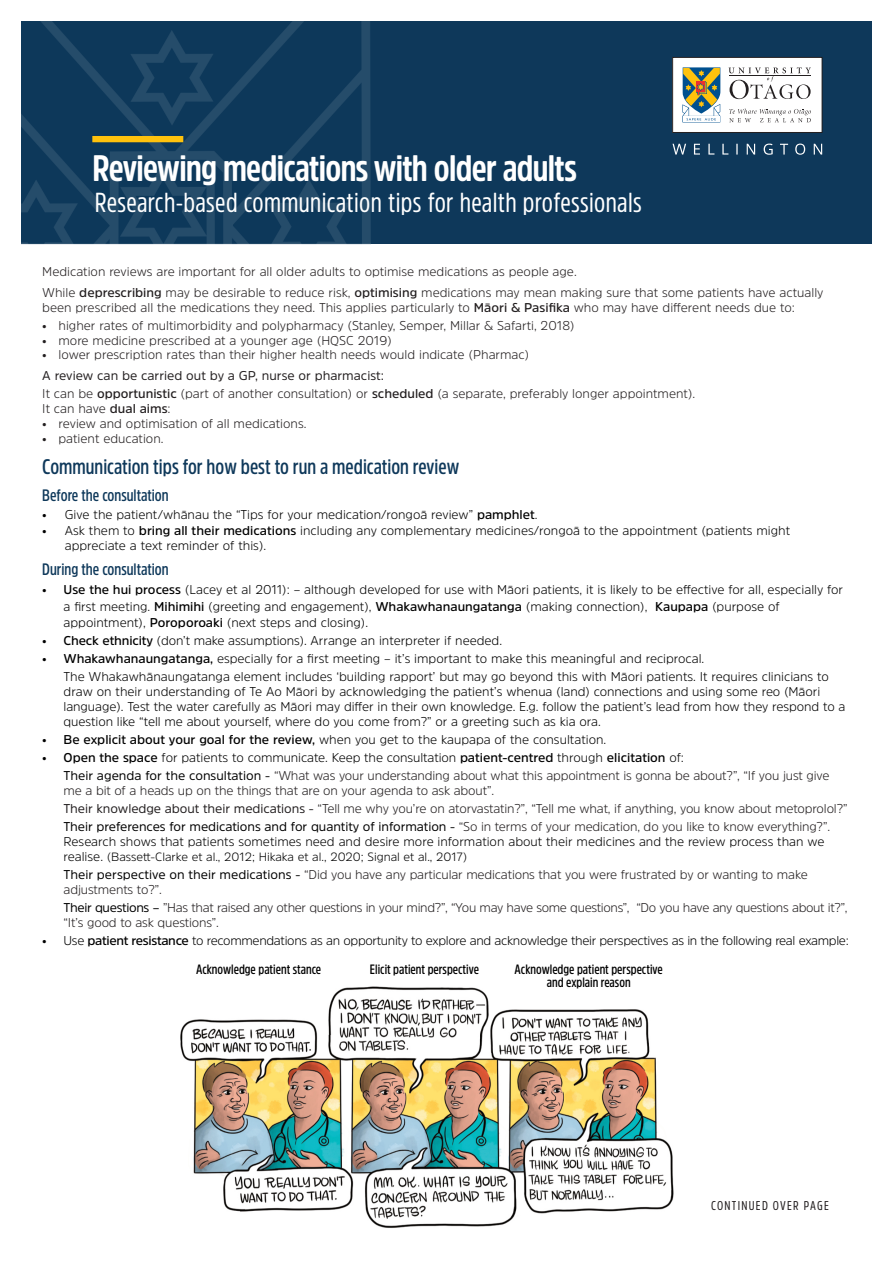
<style>
.page{position:relative;width:893px;height:1263px;background:#fff}
.page>*{position:absolute;margin:0;border:0;box-sizing:border-box;transform-origin:0 0}
.t1{font:700 36.6px "Amsi Pro Cond";letter-spacing:-.015em;color:#fff}
.t2{font:27.45px "Amsi Pro Cond";letter-spacing:.015em;color:#fff}
.t3{font:600 21px "Amsi Pro Cond";color:#0e385a}
.t4{font:600 16.5px "Amsi Pro Cond";color:#0e385a}
.t5{font:600 13.5px/13.4px "Amsi Pro Cond";color:#000;text-align:center}
.t6{font:300 12.75px/18px "Amsi Pro";letter-spacing:-.005em;color:#231f20}
.t7{font:300 12.75px/15px "Amsi Pro";color:#000}
.t8{font:300 12.75px/15px "Amsi Pro";letter-spacing:-.025em;color:#231f20}
.t9{font:300 12.75px "Amsi Pro";letter-spacing:-.025em;color:#000}
.t10{font:12.75px "Amsi Pro Cond";letter-spacing:.1em;color:#231f20}
.t11{font:300 12px "Amsi Pro";color:#000}
.s1{font-weight:600}
.s2{font-weight:400}
.s3{color:#000}
.s4{font-weight:600;color:#000}
.s5{font-weight:400;color:#000}
.s6{font-size:12.75px}
.s7{color:#fff}
</style>
<div class="page">
<div style="left:21px;top:21px;width:851px;height:223px;background:#0e385a"></div>
<img style="left:21px;top:21px;width:349px;height:224px">
<div style="left:92px;top:136px;width:91px;height:6px;background:#ffc20d"></div>
<div style="left:673px;top:57px;width:149px;height:75px;background:#fff"></div>
<div style="left:672px;top:57px;width:150px;height:76px;border:1px solid #231f20"></div>
<svg style="left:728px;top:67px;width:83px;height:32px"></svg>
<hr style="left:729px;top:75px;width:82px;height:1px;background:#231f20">
<svg style="left:682px;top:67px;width:38px;height:55px"></svg>
<svg style="left:729px;top:109px;width:82px;height:13px"></svg>
<svg style="left:672px;top:144px;width:150px;height:11px"></svg>
<img style="left:180px;top:986px;width:494px;height:242px">
<h1 class="t1" style="left:92px;top:153px;width:486px">Reviewing medications with older adults</h1>
<h2 class="t2" style="left:95px;top:191px;width:549px">Research-based communication tips for health professionals</h2>
<p class="t6" style="left:42px;top:262px;width:783px;line-height:21px">Medication reviews are important for all older adults to optimise medications as people age.<br>While <span class="s1">deprescribing</span> may be desirable to reduce risk, <span class="s1">optimising</span> medications may mean making sure that some patients have actually</p>
<p class="t6" style="left:42px;top:299px;width:754px">been prescribed all the medications they need. This applies particularly to <span class="s1">Māori &amp; Pasifika</span> who may have different needs due to:</p>
<p class="t6" style="left:42px;top:317px;width:534px">• higher rates of multimorbidity and polypharmacy (Stanley, Semper, Millar &amp; Safarti, 2018)</p>
<p class="t6" style="left:42px;top:332px;width:351px">• more medicine prescribed at a younger age (HQSC 2019)</p>
<p class="t6" style="left:42px;top:347px;width:488px">• lower prescription rates than their higher health needs would indicate (Pharmac)</p>
<p class="t6" style="left:42px;top:368px;width:654px"><span class="s2">A review can be carried out by a GP, nurse or pharmacist:<br></span>It can be <span class="s1">opportunistic</span> (part of another consultation) or <span class="s1">scheduled</span> (a separate, preferably longer appointment).</p>
<p class="t6" style="left:42px;top:401px;width:130px">It can have <span class="s1">dual aims</span>:</p>
<p class="t6" style="left:42px;top:416px;width:266px">• review and optimisation of all medications.</p>
<p class="t6" style="left:42px;top:431px;width:123px">• patient education.</p>
<h3 class="t3" style="left:42px;top:458px;width:418px">Communication tips for how best to run a medication review</h3>
<p class="t4" style="left:42px;top:489px;width:128px">Before the consultation</p>
<p class="t7" style="left:42px;top:508px;width:497px">• Give the patient/whānau the “Tips for your medication/rongoā review” <span class="s1">pamphlet</span>.</p>
<p class="t7" style="left:65px;top:525px;width:727px;text-indent:-22px">• Ask them to <span class="s1">bring all their medications</span> including any complementary medicines/rongoā to the appointment (patients might appreciate a text reminder of this).</p>
<p class="t4" style="left:42px;top:562px;width:128px">During the consultation</p>
<p class="t7" style="left:64px;top:583px;width:781px;line-height:16.5px;text-indent:-21px">• <span class="s1">Use the hui process</span> (Lacey et al 2011): – although developed for use with Māori patients, it is likely to be effective for all, especially for a first meeting. <span class="s1">Mihimihi</span> (greeting and engagement), <span class="s1">Whakawhanaungatanga</span> (making connection), <span class="s1">Kaupapa</span> (purpose of appointment), <span class="s1">Poroporoaki</span> (next steps and closing).</p>
<p class="t7" style="left:42px;top:634px;width:461px">• <span class="s1">Check ethnicity</span> (don’t make assumptions). Arrange an interpreter if needed.</p>
<p class="t7" style="left:64px;top:651px;width:767px;line-height:18px;text-indent:-21px">• <span class="s1">Whakawhanaungatanga,</span> especially for a first meeting – it’s important to make this meaningful and reciprocal.<br>The Whakawhānaungatanga element includes ‘building rapport’ but may go beyond this with Māori patients. It requires clinicians to</p>
<p class="t7" style="left:64px;top:685px;width:783px">draw on their understanding of Te Ao Māori by acknowledging the patient’s whenua (land) connections and using some reo (Māori language). Test the water carefully as Māori may differ in their own knowledge. E.g. follow the patient’s lead from how they respond to a question like “tell me about yourself, where do you come from?” or a greeting such as kia ora.</p>
<p class="t7" style="left:42px;top:733px;width:565px">• <span class="s1">Be explicit about your goal for the review,</span> when you get to the kaupapa of the consultation.</p>
<p class="t6" style="left:64px;top:750px;width:768px;text-indent:-21px"><span class="s3">•</span> <span class="s4">Open the space</span> <span class="s3">for patients to communicate. Keep the consultation</span> <span class="s4">patient-centred</span> <span class="s3">through</span> <span class="s4">elicitation</span> <span class="s3">of:<br></span><span class="s5">Their agenda for the consultation -</span> “What was your understanding about what this appointment is gonna be about?”, “If you just give</p>
<p class="t6" style="left:64px;top:783px;width:785px">me a bit of a heads up on the things that are on your agenda to ask about”.<br><span class="s2">Their knowledge about their medications -</span> “Tell me why you’re on atorvastatin?”, “Tell me what, if anything, you know about metoprolol?”<br><span class="s5">Their preferences for medications and for quantity of information -</span> “So in terms of your medication, do you like to know everything?”.</p>
<p class="t7" style="left:64px;top:835px;width:762px">Research shows that patients sometimes need and desire more information about their medicines and the review process than we</p>
<p class="t11" style="left:64px;top:852px;width:405px"><span class="s6">realise.</span> (Basseמּ-Clarke et al., 2012; Hikaka et al., 2020; Signal et al., 2017)</p>
<p class="t6" style="left:64px;top:868px;width:746px;line-height:15px"><span class="s5">Their perspective on their medications -</span> “Did you have any particular medications that you were frustrated by or wanting to make adjustments to?”.</p>
<p class="t8" style="left:64px;top:901px;width:786px"><span class="s5">Their questions –</span><span class="s7">“</span>”Has that raised any other questions in your mind?”, “You may have some questions”, “Do you have any questions about it?”, “It’s good to ask questions”.</p>
<p class="t9" style="left:42px;top:935px;width:808px">• Use <span class="s1">patient resistance</span> to recommendations as an opportunity to explore and acknowledge their perspectives as in the following real example:</p>
<p class="t5" style="left:196px;top:964px;width:127px">Acknowledge patient stance</p>
<p class="t5" style="left:515px;top:963px;width:150px">Acknowledge patient perspective and explain reason</p>
<p class="t5" style="left:370px;top:964px;width:111px">Elicit patient perspective</p>
<p class="t10" style="left:711px;top:1201px;width:119px">CONTINUED OVER PAGE</p>
</div>
